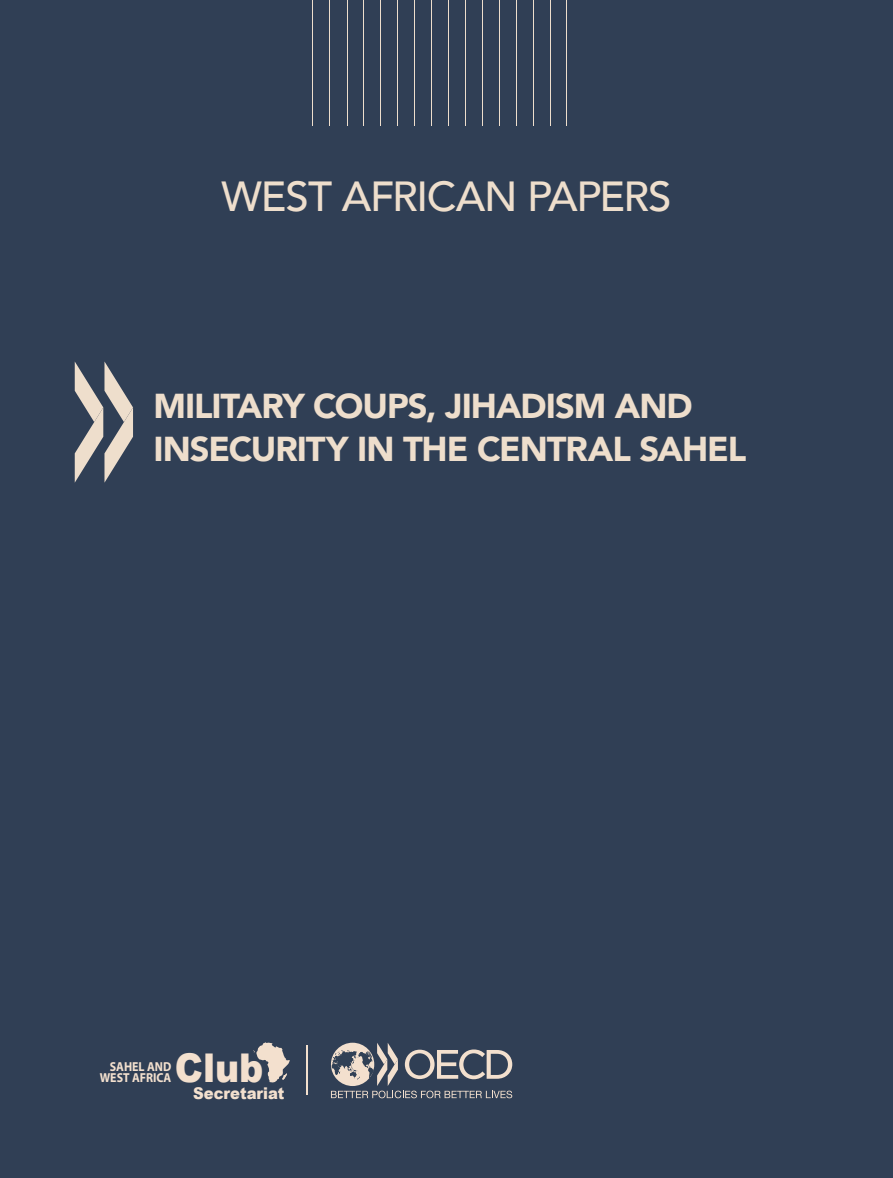
<style>
.page{position:relative;width:893px;height:1178px;background:#303f55}
.page>*{position:absolute;margin:0;border:0;box-sizing:border-box;transform-origin:0 0}
._0_Title_25pt{font:500 42px "Avenir";letter-spacing:-.03em;color:#eedecc}
.t1{font:900 39.6px "Arial";color:#f3e0ce;scale:.91 1}
._0_Title_25pt-2{font:900 34.5px/43.5px "Avenir";letter-spacing:-.03em;color:#eedecc}
.t2{font:900 16.2px "Arial";color:#f3e0ce;scale:.91 1}
.t3{font:700 13.05px "Myriad Pro";color:#f3e0ce;scale:.91 1}
</style>
<div class="page">
<svg style="left:253px;top:1042px;width:37px;height:40px"></svg>
<svg style="left:331px;top:1043px;width:181px;height:55px"></svg>
<hr style="left:307px;top:1045px;width:1px;height:50px;background:#f3e0ce">
<hr style="left:313px;top:0;width:1px;height:125px;background:#eedecc">
<hr style="left:329px;top:0;width:1px;height:125px;background:#eedecc">
<hr style="left:347px;top:0;width:1px;height:125px;background:#eedecc">
<hr style="left:363px;top:0;width:1px;height:125px;background:#eedecc">
<hr style="left:380px;top:0;width:1px;height:125px;background:#eedecc">
<hr style="left:397px;top:0;width:1px;height:125px;background:#eedecc">
<hr style="left:414px;top:0;width:1px;height:125px;background:#eedecc">
<hr style="left:431px;top:0;width:1px;height:125px;background:#eedecc">
<hr style="left:448px;top:0;width:1px;height:125px;background:#eedecc">
<hr style="left:465px;top:0;width:1px;height:125px;background:#eedecc">
<hr style="left:482px;top:0;width:1px;height:125px;background:#eedecc">
<hr style="left:499px;top:0;width:1px;height:125px;background:#eedecc">
<hr style="left:516px;top:0;width:1px;height:125px;background:#eedecc">
<hr style="left:533px;top:0;width:1px;height:125px;background:#eedecc">
<hr style="left:550px;top:0;width:1px;height:125px;background:#eedecc">
<hr style="left:566px;top:0;width:1px;height:125px;background:#eedecc">
<svg style="left:75px;top:361px;width:58px;height:122px"></svg>
<p class="_0_Title_25pt" style="left:222px;top:160px;width:451px">WEST AFRICAN PAPERS</p>
<p class="_0_Title_25pt-2" style="left:153px;top:383px;width:594px">MILITARY COUPS, JIHADISM AND<br>INSECURITY IN THE CENTRAL SAHEL</p>
<p class="t3" style="left:110px;top:1057px;width:69px">SAHEL AND</p>
<p class="t1" style="left:175px;top:1039px;width:99px">Club</p>
<p class="t2" style="left:193px;top:1082px;width:102px">Secretariat</p>
<p class="t3" style="left:100px;top:1069px;width:80px">WEST AFRICA</p>
</div>
